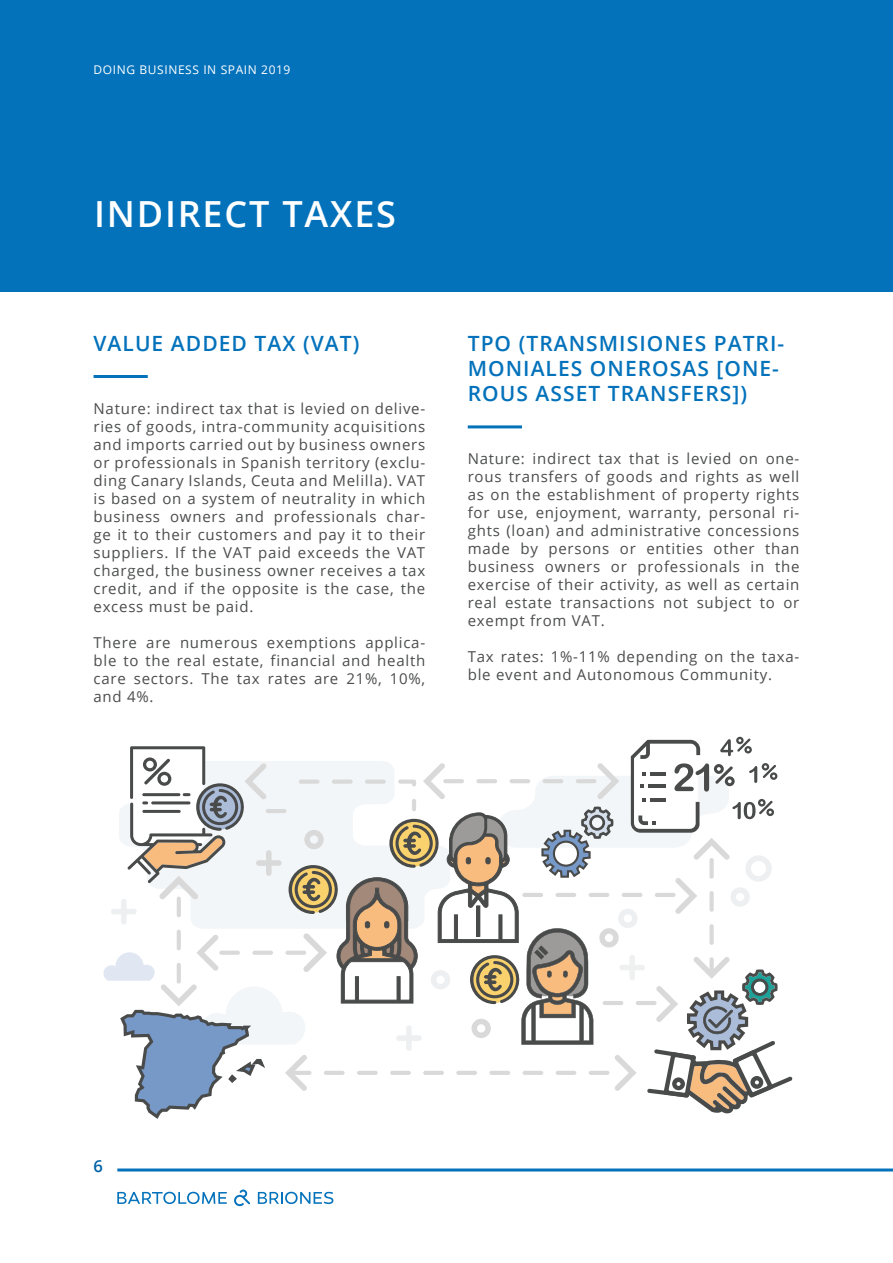
<style>
.page{position:relative;width:893px;height:1263px;background:#fff}
.page>*{position:absolute;margin:0;border:0;box-sizing:border-box;transform-origin:0 0}
.t1{font:600 36px "Open Sans";letter-spacing:.05em;color:#fff}
.t2{font:600 21px/25.2px "Open Sans";letter-spacing:.05em;color:#0372bb}
.t3{font:600 16.5px "Open Sans";color:#0163a7}
.t4{font:15px/18px "Open Sans";letter-spacing:.05em;color:#4b4c4d;text-align:justify}
.t5{font:12px "Open Sans";letter-spacing:.05em;color:#fff}
</style>
<div class="page">
<hr style="left:117px;top:1168px;width:776px;height:3px;background:#0372bb">
<svg style="left:117px;top:1192px;width:110px;height:12px"></svg>
<svg style="left:258px;top:1192px;width:75px;height:12px"></svg>
<svg style="left:234px;top:1189px;width:16px;height:17px"></svg>
<hr style="left:94px;top:375px;width:54px;height:3px;background:#0372bb">
<div style="left:0;top:0;width:893px;height:291px;background:#0372bb"></div>
<hr style="left:468px;top:425px;width:54px;height:3px;background:#0372bb">
<svg style="left:103px;top:737px;width:690px;height:382px"></svg>
<hr style="left:266px;top:809px;width:20px;height:4px;background:#d8d9d8;border-radius:2px">
<p class="t5" style="left:94px;top:62px;width:198px">DOING BUSINESS IN SPAIN 2019</p>
<h1 class="t1" style="left:94px;top:189px;width:304px">INDIRECT TAXES</h1>
<h2 class="t2" style="left:94px;top:330px;width:267px">VALUE ADDED TAX (VAT)</h2>
<p class="t4" style="left:94px;top:399px;width:333px">Nature: indirect tax that is levied on delive&shy;ries of goods, intra-community acquisitions and imports carried out by business owners or professionals in Spanish territory (exclu&shy;ding Canary Islands, Ceuta and Melilla). VAT is based on a system of neutrality in which business owners and professionals char&shy;ge it to their customers and pay it to their suppliers. If the VAT paid exceeds the VAT charged, the business owner receives a tax credit, and if the opposite is the case, the excess must be paid.</p>
<p class="t4" style="left:94px;top:633px;width:333px">There are numerous exemptions applica&shy;ble to the real estate, financial and health care sectors. The tax rates are 21%, 10%, and 4%.</p>
<h2 class="t2" style="left:468px;top:330px;width:318px">TPO (TRANSMISIONES PATRI-<br>MONIALES ONEROSAS [ONE-<br>ROUS ASSET TRANSFERS])</h2>
<p class="t4" style="left:468px;top:450px;width:333px">Nature: indirect tax that is levied on one&shy;rous transfers of goods and rights as well as on the establishment of property rights for use, enjoyment, warranty, personal ri&shy;ghts (loan) and administrative concessions made by persons or entities other than business owners or professionals in the exercise of their activity, as well as certain real estate transactions not subject to or exempt from VAT.</p>
<p class="t4" style="left:468px;top:648px;width:333px">Tax rates: 1%-11% depending on the taxa&shy;ble event and Autonomous Community.</p>
<p class="t3" style="left:94px;top:1154px;width:11px">6</p>
</div>
